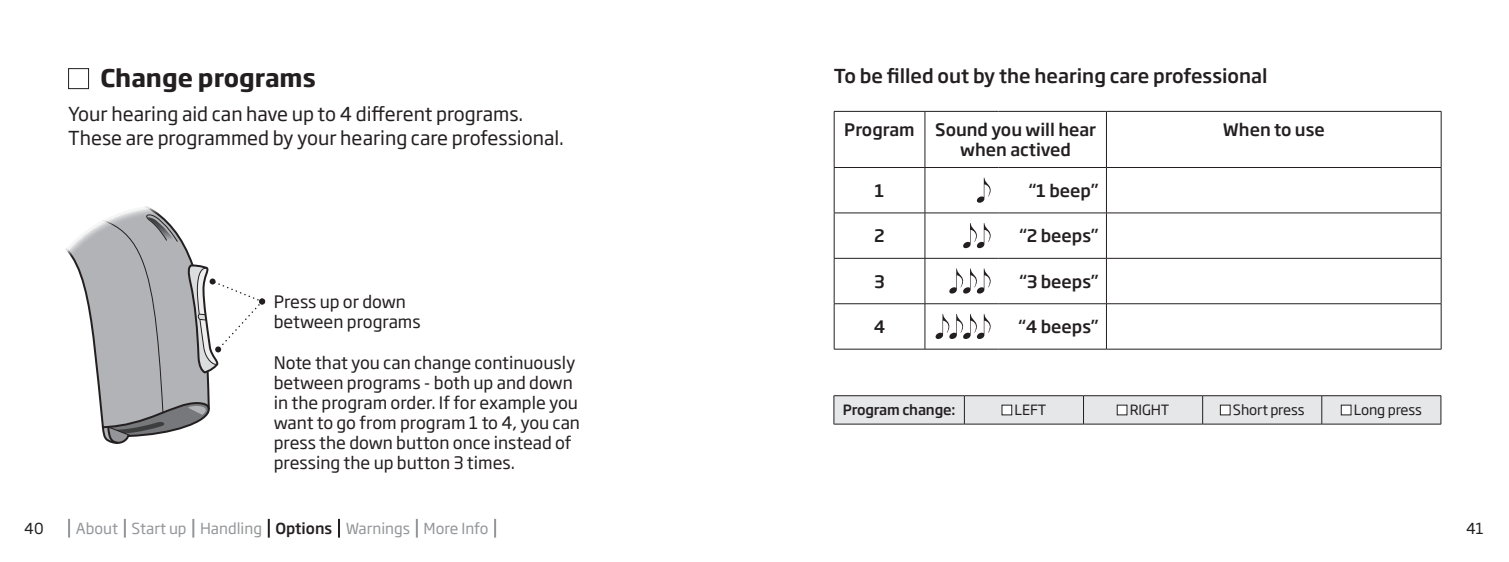
<style>
.page{position:relative;width:1509px;height:562px;background:#fff}
.page>*{position:absolute;margin:0;border:0;box-sizing:border-box;transform-origin:0 0}
.t1{font:700 24px "Soho Gothic Pro";color:#231f20}
.t2{font:19px/23px "Soho Gothic Pro";color:#231f20}
.t3{font:500 19px "Soho Gothic Pro";color:#231f20}
.t4{font:17px/20px "Soho Gothic Pro";color:#231f20}
.t5{font:500 17px/20px "Soho Gothic Pro";color:#231f20}
.t6{font:15px "Soho Gothic Pro";color:#939598}
.t7{font:15px "Soho Gothic Pro";color:#231f20}
.t8{font:14px "Soho Gothic Pro";letter-spacing:-.01em;color:#231f20}
.t9{font:500 14px "Soho Gothic Pro";letter-spacing:-.01em;color:#231f20}
.s1{font-weight:500;color:#231f20}
</style>
<div class="page">
<svg style="left:65px;top:206px;width:200px;height:237px"></svg>
<div style="left:68px;top:68px;width:21px;height:21px;border:1px solid #231f20"></div>
<svg style="left:68px;top:518px;width:2px;height:19px"></svg>
<svg style="left:124px;top:518px;width:2px;height:19px"></svg>
<svg style="left:192px;top:518px;width:2px;height:19px"></svg>
<svg style="left:268px;top:518px;width:2px;height:19px"></svg>
<svg style="left:338px;top:518px;width:2px;height:19px"></svg>
<svg style="left:416px;top:518px;width:2px;height:19px"></svg>
<svg style="left:494px;top:518px;width:2px;height:19px"></svg>
<hr style="left:833px;top:111px;width:91px;height:1px;background:#231f20">
<hr style="left:833px;top:111px;width:1px;height:56px;background:#231f20">
<hr style="left:924px;top:111px;width:74px;height:1px;background:#231f20">
<hr style="left:998px;top:111px;width:108px;height:1px;background:#231f20">
<hr style="left:1106px;top:111px;width:334px;height:1px;background:#231f20">
<hr style="left:1440px;top:111px;width:1px;height:56px;background:#231f20">
<hr style="left:833px;top:168px;width:1px;height:44px;background:#231f20">
<hr style="left:1440px;top:168px;width:1px;height:44px;background:#231f20">
<hr style="left:833px;top:213px;width:1px;height:45px;background:#231f20">
<hr style="left:1440px;top:213px;width:1px;height:45px;background:#231f20">
<hr style="left:833px;top:258px;width:1px;height:45px;background:#231f20">
<hr style="left:1440px;top:258px;width:1px;height:45px;background:#231f20">
<hr style="left:833px;top:304px;width:1px;height:44px;background:#231f20">
<hr style="left:1440px;top:304px;width:1px;height:44px;background:#231f20">
<hr style="left:833px;top:348px;width:91px;height:1px;background:#231f20">
<hr style="left:924px;top:348px;width:74px;height:1px;background:#231f20">
<hr style="left:998px;top:348px;width:108px;height:1px;background:#231f20">
<hr style="left:1106px;top:348px;width:334px;height:1px;background:#231f20">
<hr style="left:924px;top:111px;width:1px;height:56px;background:#231f20">
<hr style="left:1105px;top:111px;width:1px;height:56px;background:#231f20">
<hr style="left:833px;top:167px;width:91px;height:1px;background:#231f20">
<hr style="left:924px;top:167px;width:74px;height:1px;background:#231f20">
<hr style="left:924px;top:168px;width:1px;height:44px;background:#231f20">
<hr style="left:998px;top:167px;width:108px;height:1px;background:#231f20">
<hr style="left:1106px;top:167px;width:334px;height:1px;background:#231f20">
<hr style="left:1105px;top:168px;width:1px;height:44px;background:#231f20">
<hr style="left:833px;top:212px;width:91px;height:1px;background:#231f20">
<hr style="left:924px;top:212px;width:74px;height:1px;background:#231f20">
<hr style="left:924px;top:213px;width:1px;height:45px;background:#231f20">
<hr style="left:998px;top:212px;width:108px;height:1px;background:#231f20">
<hr style="left:1106px;top:212px;width:334px;height:1px;background:#231f20">
<hr style="left:1105px;top:213px;width:1px;height:45px;background:#231f20">
<hr style="left:833px;top:258px;width:91px;height:1px;background:#231f20">
<hr style="left:924px;top:258px;width:74px;height:1px;background:#231f20">
<hr style="left:924px;top:258px;width:1px;height:45px;background:#231f20">
<hr style="left:998px;top:258px;width:108px;height:1px;background:#231f20">
<hr style="left:1106px;top:258px;width:334px;height:1px;background:#231f20">
<hr style="left:1105px;top:258px;width:1px;height:45px;background:#231f20">
<hr style="left:833px;top:303px;width:91px;height:1px;background:#231f20">
<hr style="left:924px;top:303px;width:74px;height:1px;background:#231f20">
<hr style="left:924px;top:304px;width:1px;height:44px;background:#231f20">
<hr style="left:998px;top:303px;width:108px;height:1px;background:#231f20">
<hr style="left:1106px;top:303px;width:334px;height:1px;background:#231f20">
<hr style="left:1105px;top:304px;width:1px;height:44px;background:#231f20">
<svg style="left:976px;top:177px;width:15px;height:25px"></svg>
<svg style="left:963px;top:223px;width:28px;height:25px"></svg>
<svg style="left:949px;top:268px;width:42px;height:25px"></svg>
<svg style="left:935px;top:314px;width:56px;height:25px"></svg>
<svg style="left:833px;top:395px;width:608px;height:29px;background:#dcdddf"></svg>
<hr style="left:833px;top:423px;width:131px;height:1px;background:#231f20">
<hr style="left:964px;top:423px;width:119px;height:1px;background:#231f20">
<hr style="left:1083px;top:423px;width:119px;height:1px;background:#231f20">
<hr style="left:1202px;top:423px;width:119px;height:1px;background:#231f20">
<hr style="left:1321px;top:423px;width:119px;height:1px;background:#231f20">
<div style="left:1001px;top:405px;width:10px;height:9px;background:#fff"></div>
<div style="left:1001px;top:404px;width:11px;height:11px;border:1px solid #231f20"></div>
<div style="left:1117px;top:405px;width:9px;height:9px;background:#fff"></div>
<div style="left:1220px;top:405px;width:9px;height:9px;background:#fff"></div>
<div style="left:1219px;top:404px;width:11px;height:11px;border:1px solid #231f20"></div>
<div style="left:1340px;top:405px;width:10px;height:9px;background:#fff"></div>
<div style="left:1340px;top:404px;width:11px;height:11px;border:1px solid #231f20"></div>
<h1 class="t1" style="left:100px;top:59px;width:217px">Change programs</h1>
<p class="t2" style="left:68px;top:102px;width:497px">Your hearing aid can have up to 4 different programs.<br>These are programmed by your hearing care professional.</p>
<p class="t4" style="left:274px;top:291px;width:148px">Press up or down between programs</p>
<p class="t4" style="left:274px;top:352px;width:308px">Note that you can change continuously between programs - both up and down in the program order. If for example you want to go from program 1 to 4, you can press the down button once instead of pressing the up button 3 times.</p>
<p class="t3" style="left:833px;top:61px;width:435px">To be filled out by the hearing care professional</p>
<p class="t5" style="left:960px;top:119px;width:137px;text-indent:-116px">Program Sound you will hear when actived</p>
<p class="t5" style="left:1222px;top:119px;width:103px">When to use</p>
<p class="t5" style="left:874px;top:179px;width:11px">1</p>
<p class="t5" style="left:1028px;top:179px;width:71px">“1 beep”</p>
<p class="t5" style="left:874px;top:225px;width:12px">2</p>
<p class="t5" style="left:1019px;top:225px;width:80px">“2 beeps”</p>
<p class="t5" style="left:874px;top:270px;width:12px">3</p>
<p class="t5" style="left:1019px;top:270px;width:80px">“3 beeps”</p>
<p class="t5" style="left:873px;top:315px;width:13px">4</p>
<p class="t5" style="left:1018px;top:315px;width:81px">“4 beeps”</p>
<p class="t9" style="left:842px;top:399px;width:114px">Program change:</p>
<p class="t8" style="left:1014px;top:399px;width:33px">LEFT</p>
<p class="t8" style="left:1129px;top:399px;width:41px">RIGHT</p>
<p class="t8" style="left:1232px;top:399px;width:73px">Short press</p>
<p class="t8" style="left:1353px;top:399px;width:69px">Long press</p>
<p class="t7" style="left:24px;top:516px;width:21px">40</p>
<p class="t6" style="left:76px;top:516px;width:414px">About Start up Handling <span class="s1">Options</span> Warnings More Info</p>
<p class="t7" style="left:1465px;top:516px;width:19px">41</p>
</div>
